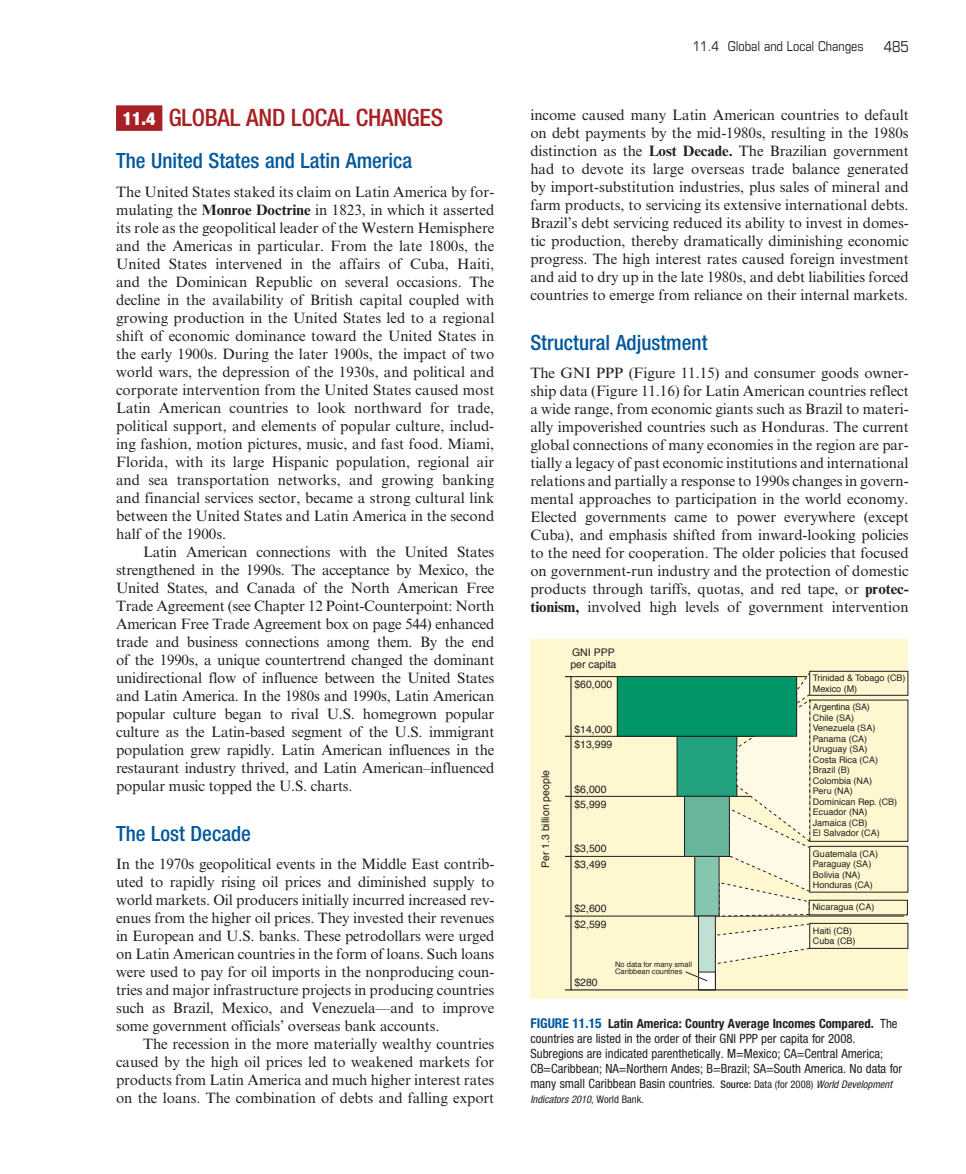
<style>
.page{position:relative;width:966px;height:1174px;background:#fff}
.page>*{position:absolute;margin:0;border:0;box-sizing:border-box;transform-origin:0 0}
.t1{font:500 condensed 24px "Helvetica Neue LT Std";letter-spacing:-.01em;color:#a72023}
.t2{font:500 condensed 21px "Helvetica Neue LT Std";color:#01589c}
.t3{font:15px/18px "Times New Roman MT Std";letter-spacing:-.005em;color:#231f20;text-align:justify}
.t4{font:condensed 15px "Eurostile LT Std";color:#231f20}
.t5{font:condensed 13.5px "Eurostile LT Std";color:#231f20}
.t6{font:condensed 12.75px/15px "Helvetica Neue LT Std";color:#231f20}
.t7{font:10.5px/15px "Helvetica";color:#231f20}
.t8{font:italic condensed 10.5px "Helvetica Neue LT Std";color:#231f20}
.t9{font:9px/10.5px "Helvetica";color:#231f20}
.t10{font:7.5px/7.5px "Helvetica";color:#231f20}
.s1{font-weight:900;font-size:18px;color:#fff}
.s2{font-weight:700}
.s3{font-weight:700;font-size:13.5px;color:#01589c}
.s4{font-weight:500;font-size:10.5px}
.s5{font-size:10.5px}
.s6{font-style:italic;font-size:10.5px}
.s7{font-style:normal}
</style>
<div class="page">
<div style="left:530px;top:639px;width:377px;height:360px;background:#fef7d0"></div>
<svg style="left:565px;top:676px;width:343px;height:315px"></svg>
<svg style="left:715px;top:923px;width:95px;height:41px"></svg>
<hr style="left:571px;top:915px;width:332px;height:1px;background:#231f20">
<hr style="left:571px;top:676px;width:332px;height:1px;background:#231f20">
<hr style="left:571px;top:736px;width:332px;height:1px;background:#231f20">
<hr style="left:571px;top:796px;width:332px;height:1px;background:#231f20">
<hr style="left:571px;top:856px;width:332px;height:1px;background:#231f20">
<div style="left:677px;top:736px;width:59px;height:60px;background:#23a280"></div>
<div style="left:676px;top:736px;width:61px;height:60px;border:1px solid #231f20"></div>
<div style="left:684px;top:796px;width:45px;height:60px;background:#67b59a"></div>
<div style="left:684px;top:796px;width:45px;height:60px;border:1px solid #231f20"></div>
<div style="left:694px;top:856px;width:25px;height:60px;background:#85c6af"></div>
<div style="left:694px;top:856px;width:25px;height:60px;border:1px solid #231f20"></div>
<div style="left:698px;top:916px;width:17px;height:74px;background:#c1e0d3"></div>
<div style="left:698px;top:915px;width:17px;height:75px;border:1px solid #231f20"></div>
<div style="left:809px;top:671px;width:98px;height:24px;background:#fef7d0"></div>
<div style="left:809px;top:671px;width:99px;height:24px;border:1px solid #231f20"></div>
<div style="left:809px;top:700px;width:98px;height:141px;background:#fef7d0"></div>
<div style="left:809px;top:846px;width:98px;height:46px;background:#fef7d0"></div>
<div style="left:809px;top:846px;width:99px;height:46px;border:1px solid #231f20"></div>
<svg style="left:565px;top:795px;width:6px;height:2px"></svg>
<svg style="left:565px;top:735px;width:6px;height:2px"></svg>
<div style="left:809px;top:900px;width:98px;height:15px;background:#fef7d0"></div>
<div style="left:808px;top:900px;width:99px;height:15px;border:1px solid #231f20"></div>
<div style="left:809px;top:923px;width:98px;height:25px;background:#fef7d0"></div>
<div style="left:809px;top:923px;width:99px;height:25px;border:1px solid #231f20"></div>
<div style="left:698px;top:972px;width:17px;height:17px;background:#fff"></div>
<div style="left:698px;top:971px;width:17px;height:19px;border:1px solid #231f20"></div>
<svg style="left:684px;top:971px;width:24px;height:10px"></svg>
<svg style="left:718px;top:671px;width:92px;height:245px"></svg>
<div style="left:617px;top:676px;width:179px;height:60px;background:#009667"></div>
<div style="left:616px;top:676px;width:180px;height:60px;border:1px solid #231f20"></div>
<div style="left:116px;top:105px;width:46px;height:26px;background:#a72023"></div>
<h1 class="t1" style="left:123px;top:104px;width:322px"><span class="s1">11.4</span> GLOBAL AND LOCAL CHANGES</h1>
<h2 class="t2" style="left:116px;top:148px;width:297px">The United States and Latin America</h2>
<p class="t3" style="left:116px;top:183px;width:380px">The United States staked its claim on Latin America by for&shy;mulating the <span class="s2">Monroe Doctrine</span> in 1823, in which it asserted its role as the geopolitical leader of the Western Hemisphere and the Americas in particular. From the late 1800s, the United States intervened in the affairs of Cuba, Haiti, and the Dominican Republic on several occasions. The decline in the availability of British capital coupled with growing production in the United States led to a regional shift of economic dominance toward the United States in the early 1900s. During the later 1900s, the impact of two world wars, the depression of the 1930s, and political and corporate intervention from the United States caused most Latin American countries to look northward for trade, political support, and elements of popular culture, includ&shy;ing fashion, motion pictures, music, and fast food. Miami, Florida, with its large Hispanic population, regional air and sea transportation networks, and growing banking and financial services sector, became a strong cultural link between the United States and Latin America in the second half of the 1900s.</p>
<p class="t3" style="left:116px;top:543px;width:380px;text-indent:27px">Latin American connections with the United States strengthened in the 1990s. The acceptance by Mexico, the United States, and Canada of the North American Free Trade Agreement (see Chapter 12 Point-Counterpoint: North American Free Trade Agreement box on page 544) enhanced trade and business connections among them. By the end of the 1990s, a unique countertrend changed the dominant unidirectional flow of influence between the United States and Latin America. In the 1980s and 1990s, Latin American popular culture began to rival U.S. homegrown popular culture as the Latin-based segment of the U.S. immigrant population grew rapidly. Latin American influences in the restaurant industry thrived, and Latin American–influenced popular music topped the U.S. charts.</p>
<h2 class="t2" style="left:116px;top:820px;width:136px">The Lost Decade</h2>
<p class="t3" style="left:116px;top:855px;width:380px">In the 1970s geopolitical events in the Middle East contrib&shy;uted to rapidly rising oil prices and diminished supply to world markets. Oil producers initially incurred increased rev&shy;enues from the higher oil prices. They invested their revenues in European and U.S. banks. These petrodollars were urged on Latin American countries in the form of loans. Such loans were used to pay for oil imports in the nonproducing coun&shy;tries and major infrastructure projects in producing countries such as Brazil, Mexico, and Venezuela—and to improve some government officials’ overseas bank accounts.</p>
<p class="t3" style="left:116px;top:1035px;width:380px;text-indent:27px">The recession in the more materially wealthy countries caused by the high oil prices led to weakened markets for products from Latin America and much higher interest rates on the loans. The combination of debts and falling export</p>
<p class="t5" style="left:692px;top:38px;width:172px">11.4 Global and Local Changes</p>
<p class="t4" style="left:883px;top:37px;width:27px">485</p>
<p class="t3" style="left:530px;top:106px;width:380px">income caused many Latin American countries to default on debt payments by the mid-1980s, resulting in the 1980s distinction as the <span class="s2">Lost Decade.</span> The Brazilian government had to devote its large overseas trade balance generated by import-substitution industries, plus sales of mineral and farm products, to servicing its extensive international debts.<br>Brazil’s debt servicing reduced its ability to invest in domes&shy;tic production, thereby dramatically diminishing economic progress. The high interest rates caused foreign investment and aid to dry up in the late 1980s, and debt liabilities forced countries to emerge from reliance on their internal markets.</p>
<h2 class="t2" style="left:530px;top:329px;width:179px">Structural Adjustment</h2>
<p class="t3" style="left:530px;top:364px;width:380px">The GNI PPP (Figure 11.15) and consumer goods owner&shy;ship data (Figure 11.16) for Latin American countries reflect a wide range, from economic giants such as Brazil to materi&shy;ally impoverished countries such as Honduras. The current global connections of many economies in the region are par&shy;tially a legacy of past economic institutions and international relations and partially a response to 1990s changes in govern&shy;mental approaches to participation in the world economy.<br>Elected governments came to power everywhere (except Cuba), and emphasis shifted from inward-looking policies to the need for cooperation. The older policies that focused on government-run industry and the protection of domestic products through tariffs, quotas, and red tape, or <span class="s2">protec&shy;tionism,</span> involved high levels of government intervention</p>
<p class="t7" style="left:538px;top:867px;width:99px;rotate:-90deg">Per 1.3 billion people</p>
<p class="t7" style="left:570px;top:646px;width:48px;line-height:12px">GNI PPP per capita</p>
<p class="t7" style="left:574px;top:677px;width:39px">$60,000</p>
<p class="t7" style="left:574px;top:722px;width:39px">$14,000 $13,999</p>
<p class="t7" style="left:574px;top:781px;width:34px">$6,000 $5,999</p>
<p class="t7" style="left:574px;top:841px;width:34px;line-height:15.9px">$3,500 $3,499</p>
<p class="t7" style="left:574px;top:900px;width:34px;line-height:15.8px">$2,600 $2,599</p>
<p class="t7" style="left:574px;top:974px;width:25px">$280</p>
<p class="t10" style="left:615px;top:960px;width:78px">No data for many small<br>Caribbean countries</p>
<p class="t9" style="left:812px;top:673px;width:94px">Trinidad &amp; Tobago (CB)<br>Mexico (M)</p>
<p class="t9" style="left:812px;top:702px;width:86px">Argentina (SA)<br>Chile (SA)<br>Venezuela (SA)<br>Panama (CA)<br>Uruguay (SA)<br>Costa Rica (CA)<br>Brazil (B)<br>Colombia (NA)<br>Peru (NA)<br>Dominican Rep. (CB)<br>Ecuador (NA)<br>Jamaica (CB)<br>El Salvador (CA)</p>
<p class="t9" style="left:812px;top:848px;width:67px">Guatemala (CA)<br>Paraguay (SA)<br>Bolivia (NA)<br>Honduras (CA)</p>
<p class="t9" style="left:812px;top:902px;width:63px">Nicaragua (CA)</p>
<p class="t9" style="left:812px;top:925px;width:44px">Haiti (CB)<br>Cuba (CB)</p>
<p class="t6" style="left:530px;top:1016px;width:373px"><span class="s3">FIGURE 11.15</span> <span class="s2">Latin America: Country Average Incomes Compared.</span> The countries are listed in the order of their GNI PPP per capita for 2008.<br>Subregions are indicated parenthetically. M=Mexico; CA=Central America; CB=Caribbean; NA=Northern Andes; B=Brazil; SA=South America. No data for many small Caribbean Basin countries. <span class="s4">Source:</span> <span class="s5">Data (for 2008)</span> <span class="s6">World Development</span></p>
<p class="t8" style="left:530px;top:1093px;width:115px">Indicators 2010<span class="s7">, World Bank.</span></p>
</div>
